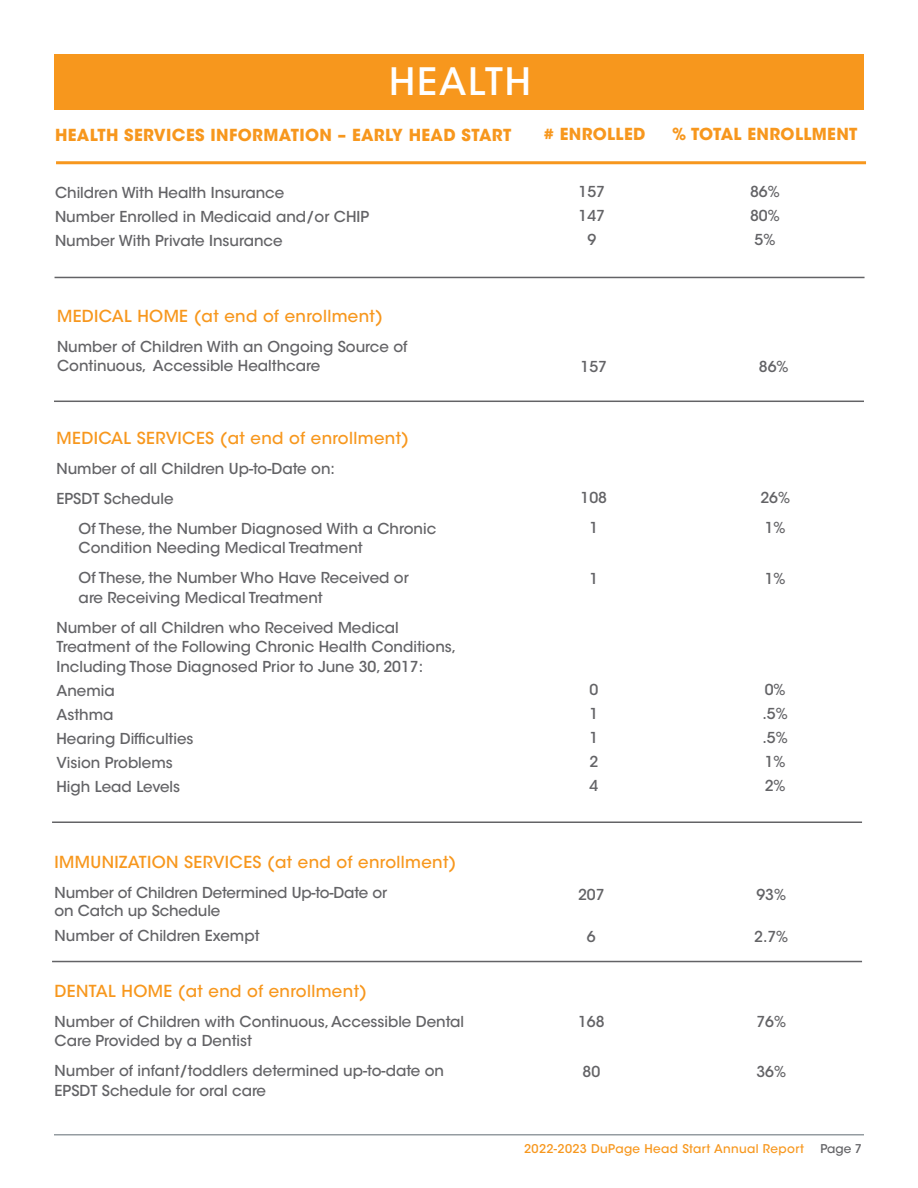
<style>
.page{position:relative;width:918px;height:1188px;background:#fff}
.page>*{position:absolute;margin:0;border:0;box-sizing:border-box;transform-origin:0 0}
.t1{font:500 37.5px "ITC Avant Garde Std";letter-spacing:.05em;color:#fff}
.t2{font:500 16.5px "ITC Avant Garde Std";letter-spacing:.025em;color:#f7971d}
.t3{font:700 16.5px "ITC Avant Garde Std";letter-spacing:.025em;color:#f7971d}
.t4{font:500 15px/19.5px "ITC Avant Garde Std";color:#636366}
.t5{font:500 12px "ITC Avant Garde Std";letter-spacing:.03em;color:#f7971d}
.t6{font:500 12px "ITC Avant Garde Std";color:#636366}
</style>
<div class="page">
<div style="left:54px;top:54px;width:810px;height:56px;background:#f7971d"></div>
<hr style="left:56px;top:161px;width:810px;height:3px;background:#f7971d">
<hr style="left:55px;top:277px;width:810px;height:1px;background:#636366">
<hr style="left:54px;top:401px;width:810px;height:1px;background:#636366">
<hr style="left:52px;top:821px;width:810px;height:2px;background:#636366">
<hr style="left:52px;top:961px;width:810px;height:1px;background:#636366">
<hr style="left:54px;top:1134px;width:810px;height:2px;background:#959ca1">
<p class="t1" style="left:389px;top:58px;width:143px">HEALTH</p>
<p class="t3" style="left:55px;top:125px;width:458px">HEALTH SERVICES INFORMATION – EARLY HEAD START</p>
<p class="t3" style="left:544px;top:123px;width:103px"># ENROLLED</p>
<p class="t4" style="left:55px;top:183px;width:231px">Children With Health Insurance</p>
<p class="t4" style="left:55px;top:207px;width:316px">Number Enrolled in Medicaid and/or CHIP</p>
<p class="t4" style="left:55px;top:231px;width:229px">Number With Private Insurance</p>
<p class="t4" style="left:579px;top:182px;width:28px">157</p>
<p class="t4" style="left:579px;top:206px;width:28px">147</p>
<p class="t4" style="left:587px;top:230px;width:10px">9</p>
<p class="t3" style="left:672px;top:123px;width:187px">% TOTAL ENROLLMENT</p>
<p class="t4" style="left:750px;top:182px;width:31px">86%</p>
<p class="t4" style="left:750px;top:206px;width:31px">80%</p>
<p class="t4" style="left:755px;top:230px;width:22px">5%</p>
<p class="t2" style="left:57px;top:305px;width:327px">MEDICAL HOME (at end of enrollment)</p>
<p class="t4" style="left:57px;top:336px;width:352px">Number of Children With an Ongoing Source of<br>Continuous, Accessible Healthcare</p>
<p class="t2" style="left:57px;top:428px;width:354px">MEDICAL SERVICES (at end of enrollment)</p>
<p class="t4" style="left:57px;top:459px;width:280px">Number of all Children Up-to-Date on:</p>
<p class="t4" style="left:57px;top:489px;width:119px">EPSDT Schedule</p>
<p class="t4" style="left:79px;top:519px;width:359px">Of These, the Number Diagnosed With a Chronic<br>Condition Needing Medical Treatment</p>
<p class="t4" style="left:79px;top:568px;width:332px">Of These, the Number Who Have Received or are Receiving Medical Treatment</p>
<p class="t4" style="left:57px;top:618px;width:344px">Number of all Children who Received Medical</p>
<p class="t4" style="left:57px;top:637px;width:401px">Treatment of the Following Chronic Health Conditions,<br>Including Those Diagnosed Prior to June 30, 2017:</p>
<p class="t4" style="left:57px;top:681px;width:60px">Anemia</p>
<p class="t4" style="left:57px;top:705px;width:59px">Asthma</p>
<p class="t4" style="left:57px;top:729px;width:139px">Hearing Difficulties</p>
<p class="t4" style="left:57px;top:753px;width:118px">Vision Problems</p>
<p class="t4" style="left:57px;top:777px;width:125px">High Lead Levels</p>
<p class="t2" style="left:55px;top:852px;width:403px">IMMUNIZATION SERVICES (at end of enrollment)</p>
<p class="t4" style="left:55px;top:884px;width:334px;line-height:18px">Number of Children Determined Up-to-Date or on Catch up Schedule</p>
<p class="t4" style="left:55px;top:926px;width:207px">Number of Children Exempt</p>
<p class="t2" style="left:55px;top:980px;width:314px">DENTAL HOME (at end of enrollment)</p>
<p class="t4" style="left:55px;top:1012px;width:411px">Number of Children with Continuous, Accessible Dental<br>Care Provided by a Dentist</p>
<p class="t4" style="left:55px;top:1061px;width:391px">Number of infant/toddlers determined up-to-date on<br>EPSDT Schedule for oral care</p>
<p class="t4" style="left:581px;top:356px;width:28px">157</p>
<p class="t4" style="left:759px;top:356px;width:31px">86%</p>
<p class="t4" style="left:581px;top:488px;width:28px">108</p>
<p class="t4" style="left:589px;top:518px;width:10px">1</p>
<p class="t4" style="left:589px;top:569px;width:10px">1</p>
<p class="t4" style="left:589px;top:680px;width:10px">0</p>
<p class="t4" style="left:589px;top:704px;width:10px">1</p>
<p class="t4" style="left:589px;top:728px;width:10px">1</p>
<p class="t4" style="left:589px;top:752px;width:10px">2</p>
<p class="t4" style="left:589px;top:776px;width:10px">4</p>
<p class="t4" style="left:578px;top:885px;width:28px">207</p>
<p class="t4" style="left:587px;top:927px;width:10px">6</p>
<p class="t4" style="left:578px;top:1012px;width:28px">168</p>
<p class="t4" style="left:583px;top:1061px;width:19px">80</p>
<p class="t4" style="left:760px;top:488px;width:31px">26%</p>
<p class="t4" style="left:765px;top:518px;width:22px">1%</p>
<p class="t4" style="left:765px;top:569px;width:22px">1%</p>
<p class="t4" style="left:765px;top:680px;width:22px">0%</p>
<p class="t4" style="left:763px;top:704px;width:27px">.5%</p>
<p class="t4" style="left:763px;top:728px;width:27px">.5%</p>
<p class="t4" style="left:765px;top:752px;width:22px">1%</p>
<p class="t4" style="left:765px;top:776px;width:22px">2%</p>
<p class="t4" style="left:756px;top:885px;width:31px">93%</p>
<p class="t4" style="left:754px;top:927px;width:36px">2.7%</p>
<p class="t4" style="left:756px;top:1012px;width:31px">76%</p>
<p class="t4" style="left:756px;top:1061px;width:31px">36%</p>
<p class="t5" style="left:524px;top:1141px;width:281px">2022-2023 DuPage Head Start Annual Report</p>
<p class="t6" style="left:821px;top:1141px;width:43px">Page 7</p>
</div>
